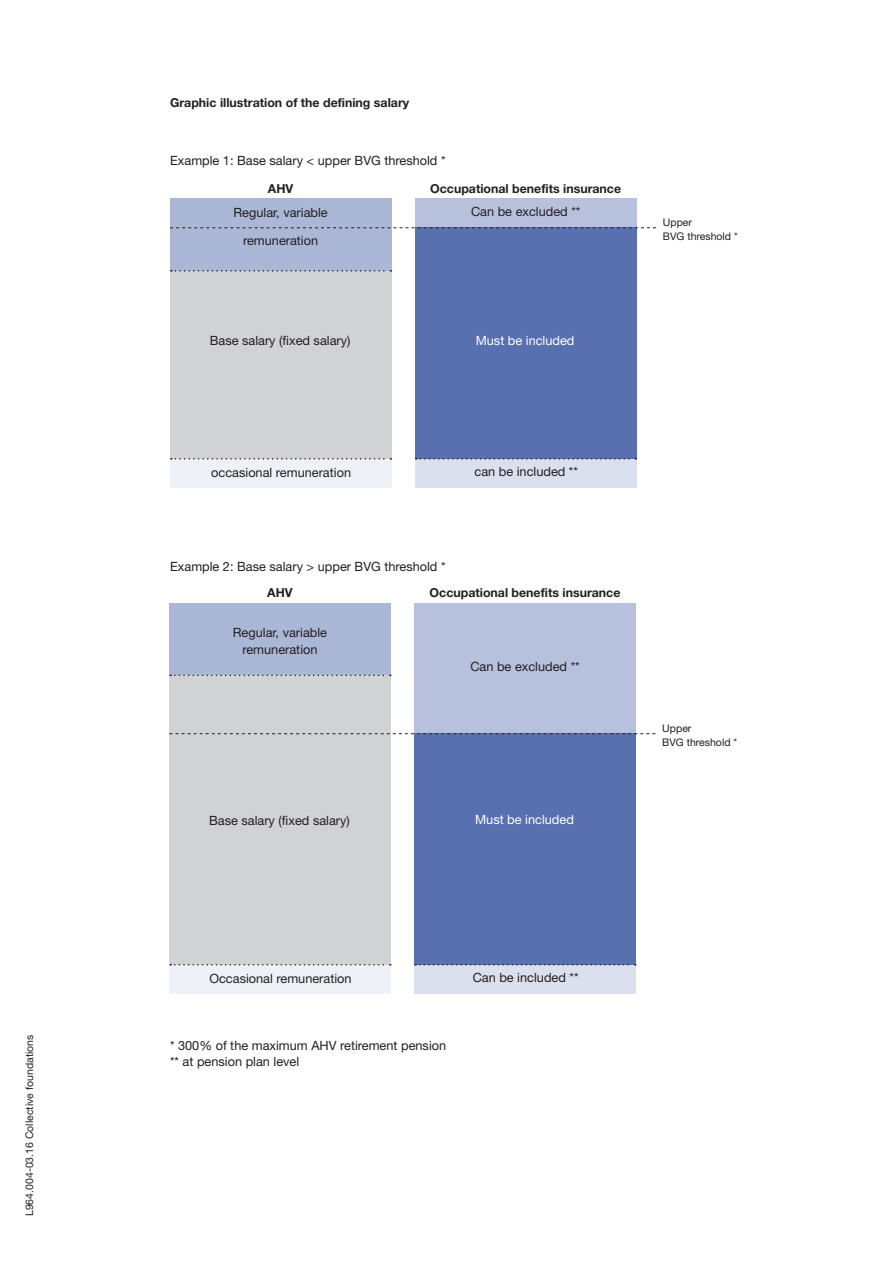
<style>
.page{position:relative;width:893px;height:1263px;background:#fff}
.page>*{position:absolute;margin:0;border:0;box-sizing:border-box;transform-origin:0 0}
.t1{font:12.75px/16.5px "Helvetica Neue LT Std";color:#231f20;text-align:center}
.t2{font:12.75px "Helvetica Neue LT Std";color:#fff}
.t3{font:700 12.3px "Helvetica Neue LT Std";color:#231f20}
.t4{font:10.5px/13.5px "Helvetica Neue LT Std";color:#231f20}
</style>
<div class="page">
<div style="left:170px;top:459px;width:221px;height:29px;background:#eef1f7"></div>
<div style="left:170px;top:199px;width:221px;height:72px;background:#abb7d7"></div>
<div style="left:415px;top:198px;width:221px;height:29px;background:#b7c1dd"></div>
<div style="left:170px;top:271px;width:221px;height:188px;background:#d1d2d4"></div>
<svg style="left:171px;top:458px;width:220px;height:2px"></svg>
<div style="left:415px;top:227px;width:221px;height:232px;background:#586fb0"></div>
<svg style="left:171px;top:270px;width:220px;height:2px"></svg>
<svg style="left:170px;top:227px;width:486px;height:1px"></svg>
<div style="left:415px;top:459px;width:221px;height:29px;background:#dbe0ee"></div>
<svg style="left:416px;top:458px;width:220px;height:2px"></svg>
<div style="left:169px;top:965px;width:222px;height:28px;background:#eef1f7"></div>
<div style="left:169px;top:603px;width:222px;height:72px;background:#abb7d7"></div>
<div style="left:414px;top:603px;width:222px;height:130px;background:#b7c1dd"></div>
<div style="left:169px;top:675px;width:222px;height:290px;background:#d1d2d4"></div>
<svg style="left:170px;top:964px;width:221px;height:1px"></svg>
<div style="left:414px;top:733px;width:222px;height:232px;background:#586fb0"></div>
<svg style="left:170px;top:675px;width:221px;height:1px"></svg>
<svg style="left:169px;top:733px;width:486px;height:1px"></svg>
<div style="left:414px;top:965px;width:222px;height:28px;background:#dbe0ee"></div>
<svg style="left:415px;top:964px;width:221px;height:1px"></svg>
<p class="t4" style="left:22px;top:1216px;width:183px;rotate:-90deg">L964.004-03.16 Collective foundations</p>
<p class="t3" style="left:170px;top:95px;width:241px">Graphic illustration of the defining salary</p>
<p class="t1" style="left:170px;top:152px;width:277px">Example 1: Base salary &lt; upper BVG threshold *</p>
<p class="t1" style="left:234px;top:204px;width:96px">Regular, variable</p>
<p class="t1" style="left:243px;top:232px;width:77px">remuneration</p>
<p class="t3" style="left:268px;top:181px;width:27px">AHV</p>
<p class="t3" style="left:430px;top:181px;width:192px">Occupational benefits insurance</p>
<p class="t1" style="left:471px;top:203px;width:111px">Can be excluded **</p>
<p class="t1" style="left:210px;top:332px;width:142px">Base salary (fixed salary)</p>
<p class="t2" style="left:476px;top:333px;width:100px">Must be included</p>
<p class="t4" style="left:663px;top:216px;width:76px">Upper<br>BVG threshold *</p>
<p class="t1" style="left:211px;top:464px;width:141px">occasional remuneration</p>
<p class="t1" style="left:474px;top:463px;width:105px">can be included **</p>
<p class="t1" style="left:170px;top:558px;width:277px">Example 2: Base salary &gt; upper BVG threshold *</p>
<p class="t3" style="left:267px;top:585px;width:27px">AHV</p>
<p class="t3" style="left:430px;top:585px;width:192px">Occupational benefits insurance</p>
<p class="t1" style="left:233px;top:624px;width:96px">Regular, variable remuneration</p>
<p class="t1" style="left:470px;top:658px;width:111px">Can be excluded **</p>
<p class="t1" style="left:209px;top:812px;width:142px">Base salary (fixed salary)</p>
<p class="t2" style="left:475px;top:812px;width:100px">Must be included</p>
<p class="t4" style="left:662px;top:722px;width:76px">Upper<br>BVG threshold *</p>
<p class="t1" style="left:209px;top:970px;width:144px">Occasional remuneration</p>
<p class="t1" style="left:473px;top:969px;width:107px">Can be included **</p>
<p class="t1" style="left:170px;top:1037px;width:278px;text-align:left">* 300% of the maximum AHV retirement pension ** at pension plan level</p>
</div>
